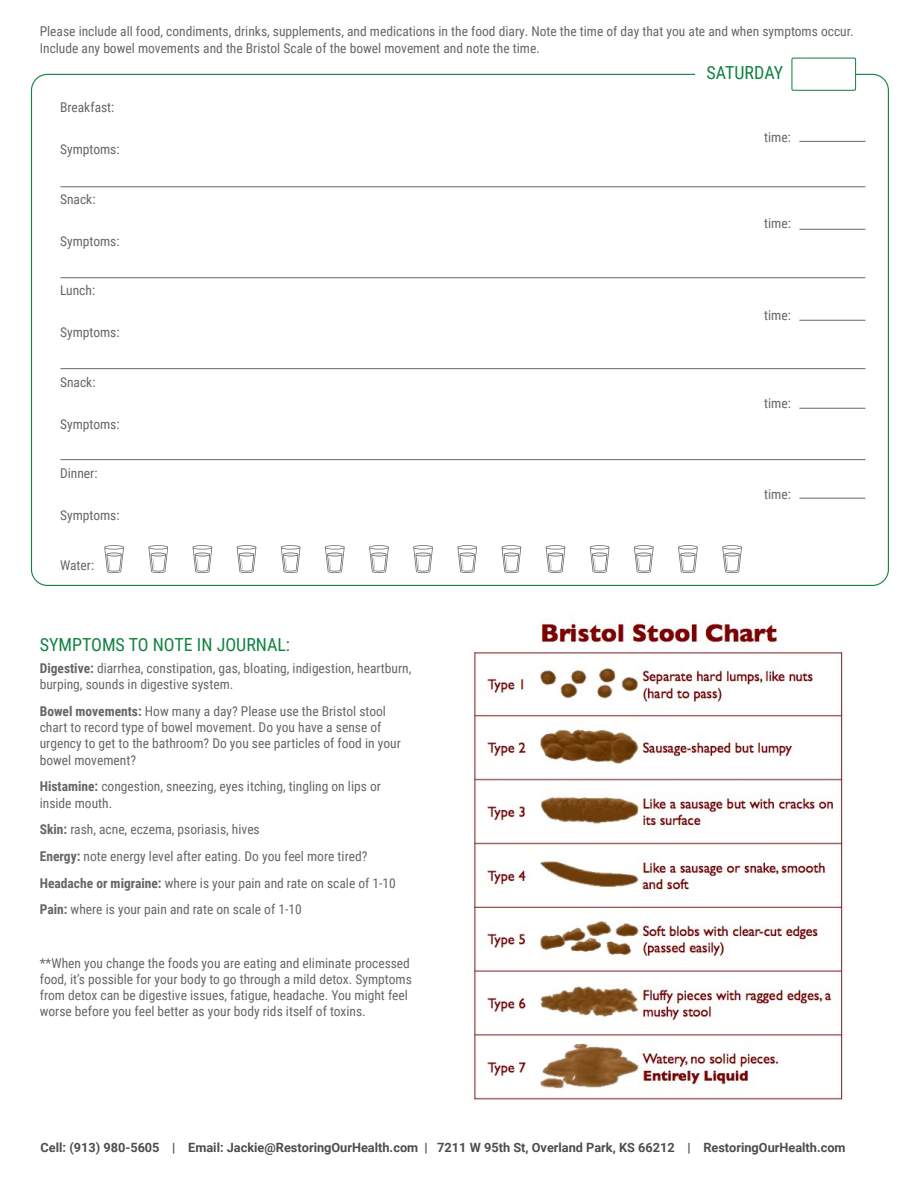
<style>
.page{position:relative;width:918px;height:1188px;background:#fff}
.page>*{position:absolute;margin:0;border:0;box-sizing:border-box;transform-origin:0 0}
.t1{font:18px "Roboto Condensed";color:#108340}
.t2{font:13.5px/16.2px "Roboto Condensed";color:#666}
.t3{font:700 12.75px "Roboto";color:#4d4d4f}
.s1{font-weight:700}
</style>
<div class="page">
<img style="left:473px;top:617px;width:371px;height:484px">
<svg style="left:104px;top:545px;width:20px;height:28px"></svg>
<svg style="left:502px;top:545px;width:19px;height:28px"></svg>
<svg style="left:457px;top:545px;width:20px;height:28px"></svg>
<svg style="left:413px;top:545px;width:20px;height:28px"></svg>
<svg style="left:369px;top:545px;width:20px;height:28px"></svg>
<svg style="left:325px;top:545px;width:20px;height:28px"></svg>
<svg style="left:281px;top:545px;width:20px;height:28px"></svg>
<svg style="left:237px;top:545px;width:19px;height:28px"></svg>
<svg style="left:193px;top:545px;width:19px;height:28px"></svg>
<svg style="left:148px;top:545px;width:20px;height:28px"></svg>
<svg style="left:546px;top:545px;width:19px;height:28px"></svg>
<svg style="left:678px;top:545px;width:20px;height:28px"></svg>
<svg style="left:634px;top:545px;width:20px;height:28px"></svg>
<svg style="left:590px;top:545px;width:20px;height:28px"></svg>
<svg style="left:722px;top:545px;width:20px;height:28px"></svg>
<div style="left:791px;top:58px;width:65px;height:33px;border:1px solid #108340"></div>
<hr style="left:799px;top:141px;width:66px;height:1px;background:#666">
<hr style="left:60px;top:186px;width:805px;height:1px;background:#666">
<hr style="left:799px;top:229px;width:66px;height:1px;background:#666">
<hr style="left:60px;top:277px;width:805px;height:1px;background:#666">
<hr style="left:799px;top:320px;width:66px;height:1px;background:#666">
<hr style="left:60px;top:368px;width:805px;height:1px;background:#666">
<hr style="left:799px;top:408px;width:66px;height:1px;background:#666">
<hr style="left:60px;top:459px;width:805px;height:1px;background:#666">
<hr style="left:799px;top:498px;width:66px;height:1px;background:#666">
<p class="t2" style="left:40px;top:23px;width:815px">Please include all food, condiments, drinks, supplements, and medications in the food diary. Note the time of day that you ate and when symptoms occur.<br>Include any bowel movements and the Bristol Scale of the bowel movement and note the time.</p>
<p class="t2" style="left:60px;top:99px;width:56px">Breakfast:</p>
<p class="t2" style="left:60px;top:141px;width:61px">Symptoms:</p>
<p class="t2" style="left:60px;top:191px;width:37px">Snack:</p>
<p class="t2" style="left:60px;top:233px;width:61px">Symptoms:</p>
<p class="t2" style="left:60px;top:282px;width:37px">Lunch:</p>
<p class="t2" style="left:60px;top:324px;width:61px">Symptoms:</p>
<p class="t2" style="left:60px;top:374px;width:37px">Snack:</p>
<p class="t2" style="left:60px;top:416px;width:61px">Symptoms:</p>
<p class="t2" style="left:60px;top:465px;width:39px">Dinner:</p>
<p class="t2" style="left:60px;top:507px;width:61px">Symptoms:</p>
<p class="t2" style="left:60px;top:557px;width:36px">Water:</p>
<h1 class="t1" style="left:40px;top:632px;width:252px">SYMPTOMS TO NOTE IN JOURNAL:</h1>
<p class="t2" style="left:40px;top:660px;width:373px"><span class="s1">Digestive:</span> diarrhea, constipation, gas, bloating, indigestion, heartburn, burping, sounds in digestive system.</p>
<p class="t2" style="left:40px;top:703px;width:363px"><span class="s1">Bowel movements:</span> How many a day? Please use the Bristol stool chart to record type of bowel movement. Do you have a sense of urgency to get to the bathroom? Do you see particles of food in your bowel movement?</p>
<p class="t2" style="left:40px;top:778px;width:343px"><span class="s1">Histamine:</span> congestion, sneezing, eyes itching, tingling on lips or inside mouth.</p>
<p class="t2" style="left:40px;top:816px;width:358px;line-height:26.7px"><span class="s1">Skin:</span> rash, acne, eczema, psoriasis, hives<br><span class="s1">Energy:</span> note energy level after eating. Do you feel more tired?<br><span class="s1">Headache or migraine:</span> where is your pain and rate on scale of 1-10<br><span class="s1">Pain:</span> where is your pain and rate on scale of 1-10</p>
<p class="t2" style="left:40px;top:954px;width:374px">**When you change the foods you are eating and eliminate processed food, it’s possible for your body to go through a mild detox. Symptoms from detox can be digestive issues, fatigue, headache. You might feel worse before you feel better as your body rids itself of toxins.</p>
<h1 class="t1" style="left:706px;top:61px;width:78px">SATURDAY</h1>
<p class="t2" style="left:764px;top:129px;width:28px">time:</p>
<p class="t2" style="left:764px;top:215px;width:28px">time:</p>
<p class="t2" style="left:764px;top:307px;width:28px">time:</p>
<p class="t2" style="left:764px;top:395px;width:28px">time:</p>
<p class="t2" style="left:764px;top:486px;width:28px">time:</p>
<p class="t3" style="left:41px;top:1139px;width:807px">Cell: (913) 980-5605 | Email: Jackie@RestoringOurHealth.com | 7211 W 95th St, Overland Park, KS 66212 | RestoringOurHealth.com</p>
</div>
